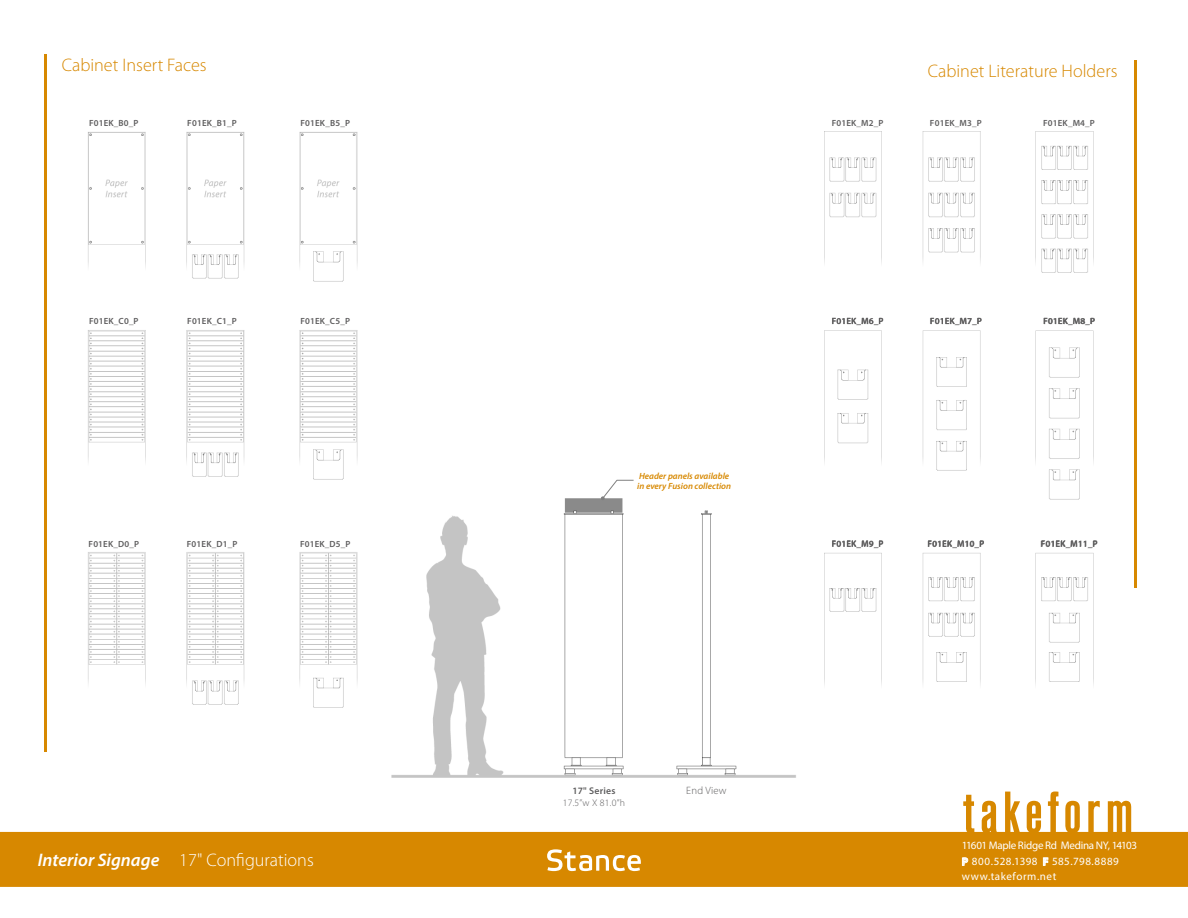
<style>
.page{position:relative;width:1188px;height:918px;background:#fff}
.page>*{position:absolute;margin:0;border:0;box-sizing:border-box;transform-origin:0 0}
.t1{font:300 18.15px "Myriad Pro";color:#d78800}
.t2{font:300 18.15px "Myriad Pro";color:#fff}
.t3{font:11.1px/15.5px "Myriad Pro";letter-spacing:.005em;color:#fff}
.t4{font:300 10.65px "Myriad Pro";letter-spacing:.02em;color:#5e5d5e}
.t5{font:300 9.75px "Myriad Pro";color:#5e5d5e}
.t6{font:600 9.75px "Myriad Pro";letter-spacing:.02em;color:#5e5d5e}
.t7{font:600 9px "Myriad Pro";letter-spacing:.02em;color:#5e5d5e}
.t8{font:italic 600 9px/9.9px "Myriad Pro";color:#d78800}
.s1{font-weight:600;font-style:italic}
.s2{font-weight:700}
</style>
<div class="page">
<img style="left:88px;top:132px;width:1010px;height:645px">
<svg style="left:0;top:792px;width:1188px;height:95px;fill:#d78800"></svg>
<svg style="left:962px;top:858px;width:6px;height:8px"></svg>
<svg style="left:1043px;top:858px;width:5px;height:8px"></svg>
<svg style="left:547px;top:849px;width:94px;height:22px"></svg>
<hr style="left:44px;top:55px;width:3px;height:697px;background:#d78800">
<hr style="left:1134px;top:60px;width:3px;height:528px;background:#d78800">
<svg style="left:601px;top:480px;width:33px;height:20px"></svg>
<h1 class="t1" style="left:62px;top:55px;width:146px">Cabinet Insert Faces</h1>
<h1 class="t1" style="left:928px;top:61px;width:191px">Cabinet Literature Holders</h1>
<p class="t7" style="left:89px;top:117px;width:51px">F01EK_B0_P</p>
<p class="t7" style="left:187px;top:117px;width:51px">F01EK_B1_P</p>
<p class="t7" style="left:300px;top:117px;width:51px">F01EK_B5_P</p>
<p class="t7" style="left:832px;top:118px;width:53px">F01EK_M2_P</p>
<p class="t7" style="left:930px;top:118px;width:53px">F01EK_M3_P</p>
<p class="t7" style="left:1043px;top:118px;width:53px">F01EK_M4_P</p>
<p class="t7" style="left:89px;top:316px;width:51px">F01EK_C0_P</p>
<p class="t7" style="left:187px;top:316px;width:51px">F01EK_C1_P</p>
<p class="t7" style="left:300px;top:316px;width:51px">F01EK_C5_P</p>
<p class="t7" style="left:832px;top:316px;width:53px">F01EK_M6_P</p>
<p class="t7" style="left:930px;top:316px;width:53px">F01EK_M7_P</p>
<p class="t7" style="left:1043px;top:316px;width:53px">F01EK_M8_P</p>
<p class="t8" style="left:637px;top:470px;width:95px">Header panels available in every Fusion collection</p>
<p class="t7" style="left:89px;top:538px;width:52px">F01EK_D0_P</p>
<p class="t7" style="left:187px;top:538px;width:52px">F01EK_D1_P</p>
<p class="t7" style="left:300px;top:538px;width:52px">F01EK_D5_P</p>
<p class="t7" style="left:832px;top:538px;width:53px">F01EK_M9_P</p>
<p class="t7" style="left:927px;top:538px;width:58px">F01EK_M10_P</p>
<p class="t7" style="left:1041px;top:538px;width:58px">F01EK_M11_P</p>
<p class="t6" style="left:572px;top:785px;width:45px">17" Series</p>
<p class="t4" style="left:686px;top:785px;width:42px">End View</p>
<p class="t5" style="left:563px;top:797px;width:64px">17.5”w X 81.0”h</p>
<h1 class="t2" style="left:38px;top:850px;width:277px"><span class="s1">Interior Signage</span> 17" Configurations</h1>
<p class="t3" style="left:962px;top:838px;width:177px">11601 Maple Ridge Rd Medina NY, 14103<br><span class="s2">P</span> 800.528.1398 <span class="s2">F</span> 585.798.8889 www.takeform.net</p>
</div>
